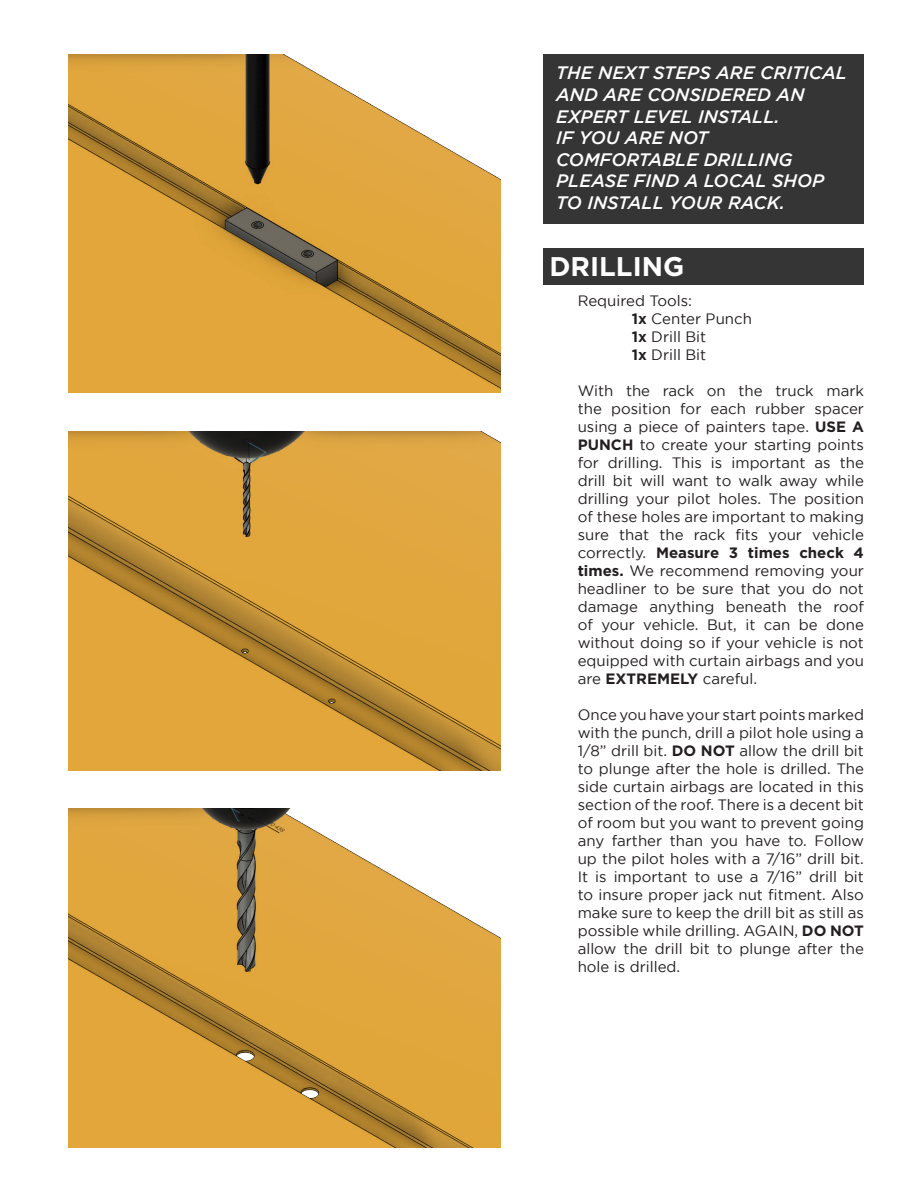
<style>
.page{position:relative;width:918px;height:1188px;background:#fff}
.page>*{position:absolute;margin:0;border:0;box-sizing:border-box;transform-origin:0 0}
.t1{font:700 27px "Gotham";color:#fff}
.t2{font:italic 500 18px/21.6px "Gotham";color:#fff}
.t3{font:15px/18px "Gotham";color:#231f20;text-align:justify}
.s1{font-weight:700}
</style>
<div class="page">
<img style="left:68px;top:54px;width:433px;height:339px">
<img style="left:68px;top:431px;width:433px;height:339px">
<img style="left:68px;top:809px;width:433px;height:339px">
<div style="left:544px;top:54px;width:320px;height:169px;background:#363536"></div>
<div style="left:544px;top:248px;width:320px;height:37px;background:#363536"></div>
<p class="t2" style="left:556px;top:62px;width:292px">THE NEXT STEPS ARE CRITICAL<br>AND ARE CONSIDERED AN<br>EXPERT LEVEL INSTALL.</p>
<p class="t2" style="left:556px;top:127px;width:270px">IF YOU ARE NOT<br>COMFORTABLE DRILLING<br>PLEASE FIND A LOCAL SHOP<br>TO INSTALL YOUR RACK.</p>
<p class="t1" style="left:550px;top:251px;width:136px">DRILLING</p>
<p class="t3" style="left:578px;top:291px;width:116px">Required Tools:</p>
<p class="t3" style="left:632px;top:309px;width:122px"><span class="s1">1x</span> Center Punch</p>
<p class="t3" style="left:632px;top:327px;width:76px"><span class="s1">1x</span> Drill Bit</p>
<p class="t3" style="left:632px;top:345px;width:76px"><span class="s1">1x</span> Drill Bit</p>
<p class="t3" style="left:578px;top:381px;width:288px">With the rack on the truck mark the position for each rubber spacer using a piece of painters tape. <span class="s1">USE A PUNCH</span> to create your starting points for drilling. This is important as the drill bit will want to walk away while drilling your pilot holes. The position of these holes are important to making sure that the rack fits your vehicle correctly. <span class="s1">Measure 3 times check 4 times.</span> We recommend removing your headliner to be sure that you do not damage anything beneath the roof of your vehicle. But, it can be done without doing so if your vehicle is not equipped with curtain airbags and you are <span class="s1">EXTREMELY</span> careful.</p>
<p class="t3" style="left:578px;top:705px;width:288px">Once you have your start points marked with the punch, drill a pilot hole using a 1/8” drill bit. <span class="s1">DO NOT</span> allow the drill bit to plunge after the hole is drilled. The side curtain airbags are located in this section of the roof. There is a decent bit of room but you want to prevent going any farther than you have to. Follow up the pilot holes with a 7/16” drill bit.<br>It is important to use a 7/16” drill bit to insure proper jack nut fitment. Also make sure to keep the drill bit as still as possible while drilling. AGAIN, <span class="s1">DO NOT </span>allow the drill bit to plunge after the hole is drilled.</p>
</div>
